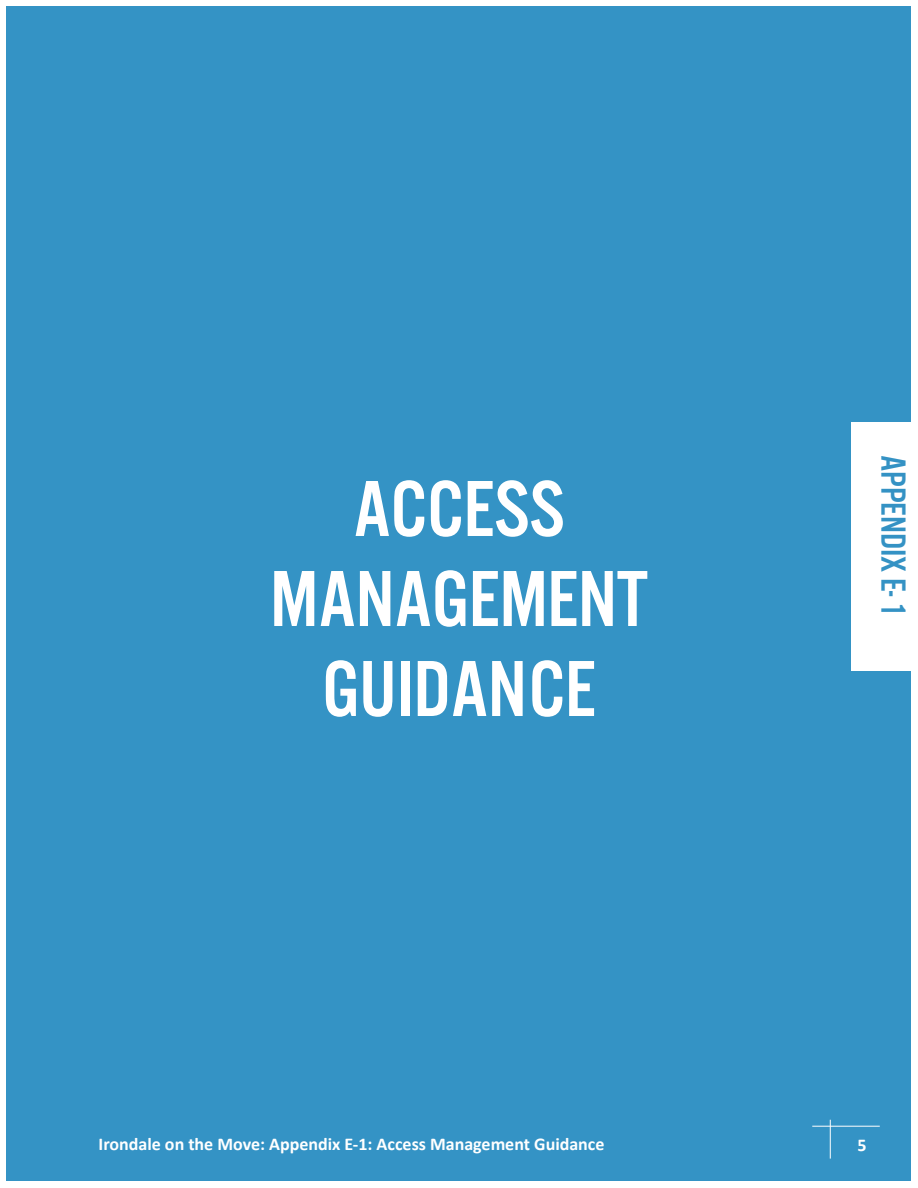
<style>
.page{position:relative;width:918px;height:1188px;background:#fff}
.page>*{position:absolute;margin:0;border:0;box-sizing:border-box;transform-origin:0 0}
.t1{font:82.5px/90px "U.S.101";color:#fff;text-align:center}
.t2{font:36px "U.S.101";color:#3492c4}
.t3{font:700 18px "Calibri";color:#fff}
.s1{color:#fff}
</style>
<div class="page">
<div style="left:7px;top:7px;width:904px;height:1174px;background:#3493c5"></div>
<div style="left:852px;top:422px;width:59px;height:249px;background:#fff"></div>
<hr style="left:830px;top:1120px;width:1px;height:39px;background:#fff">
<hr style="left:812px;top:1126px;width:68px;height:1px;background:#fff">
<h1 class="t1" style="left:270px;top:463px;width:379px">ACCESS<br>MANAGEMENT<br>GUIDANCE</h1>
<h2 class="t2" style="left:913px;top:455px;width:185px;rotate:90deg">APPENDIX E- 1 <span class="s1">C</span></h2>
<p class="t3" style="left:99px;top:1132px;width:508px">Irondale on the Move: Appendix E-1: Access Management Guidance</p>
<p class="t3" style="left:857px;top:1133px;width:11px">5</p>
</div>
